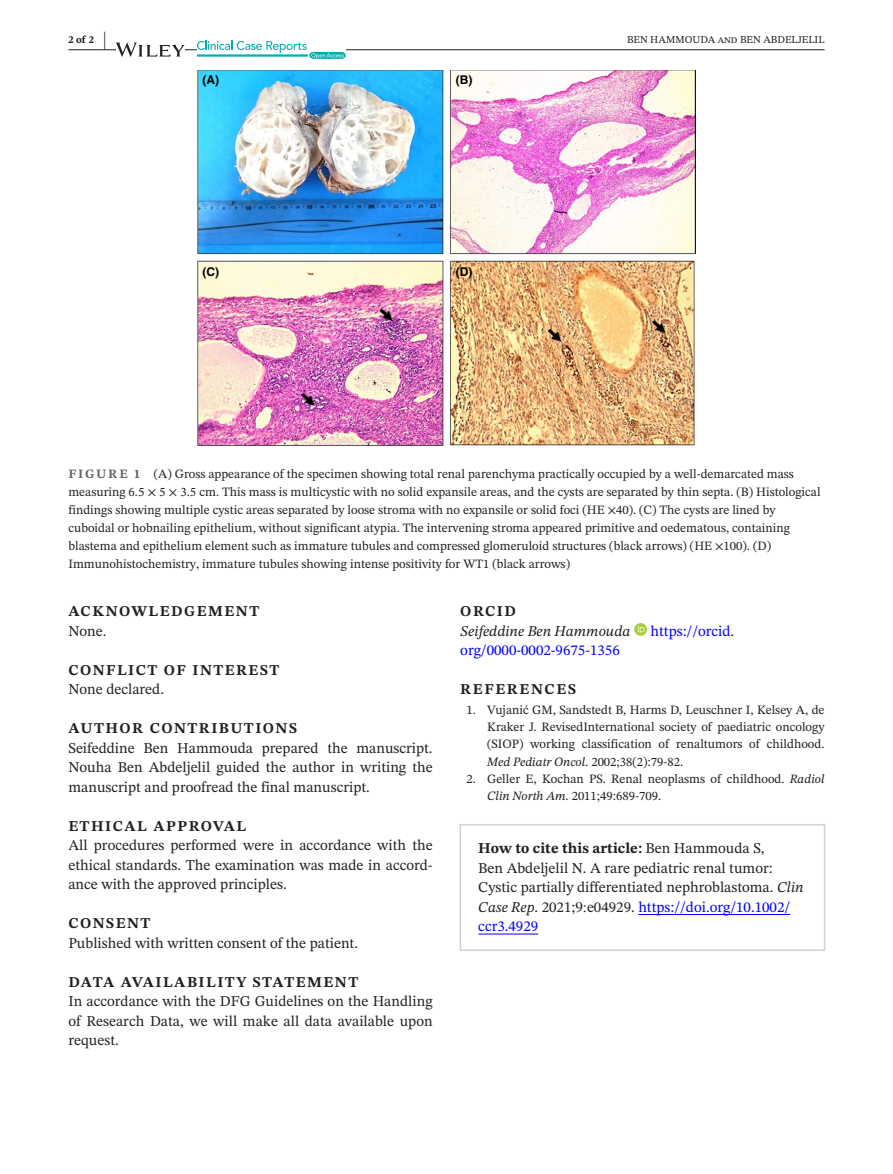
<style>
.page{position:relative;width:893px;height:1174px;background:#fff}
.page>*{position:absolute;margin:0;border:0;box-sizing:border-box;transform-origin:0 0}
.t1{font:15px/19.5px "STIX Two Text";color:#231f20;text-align:justify}
.t2{font:700 15px "STIX Two Text";letter-spacing:.1em;color:#231f20}
.t3{font:15px "STIX Two Text";color:#00f}
.t4{font:italic 15px "STIX Two Text";color:#231f20}
.t5{font:12.75px/18px "STIX Two Text";color:#231f20}
.t6{font:700 12px "Helvetica";color:#000}
.t7{font:10.5px "STIX Two Text";color:#231f20}
.t8{font:700 10.5px "STIX Two Text";color:#231f20}
.s1{font-size:21px}
.s2{font-weight:700;color:#636366}
.s3{font-style:italic}
.s4{font-weight:700}
.s5{font-family:"STIX"}
.s6{color:#00f}
</style>
<div class="page">
<hr style="left:68px;top:49px;width:756px;height:1px;background:#231f20">
<svg style="left:116px;top:43px;width:69px;height:14px"></svg>
<svg style="left:197px;top:41px;width:149px;height:18px"></svg>
<div style="left:460px;top:824px;width:365px;height:127px;border:2px solid #d1d2d4"></div>
<hr style="left:638px;top:914px;width:152px;height:1px;background:#00f">
<hr style="left:478px;top:933px;width:60px;height:1px;background:#00f">
<svg style="left:634px;top:623px;width:13px;height:13px"></svg>
<svg style="left:638px;top:625px;width:7px;height:7px"></svg>
<img style="left:198px;top:70px;width:497px;height:375px">
<p class="t8" style="left:68px;top:32px;width:39px">2 of 2 <span class="s1">|</span></p>
<p class="t7" style="left:627px;top:32px;width:199px">BEN HAMMOUDA and BEN ABDELJELIL</p>
<p class="t6" style="left:202px;top:73px;width:18px">(A)</p>
<p class="t6" style="left:456px;top:73px;width:18px">(B)</p>
<p class="t6" style="left:202px;top:265px;width:18px">(C)</p>
<p class="t6" style="left:456px;top:265px;width:18px">(D)</p>
<p class="t5" style="left:68px;top:464px;width:754px"><span class="s2">FIGURE 1</span> (A) Gross appearance of the specimen showing total renal parenchyma practically occupied by a well-demarcated mass measuring 6.5 × 5 × 3.5 cm. This mass is multicystic with no solid expansile areas, and the cysts are separated by thin septa. (B) Histological findings showing multiple cystic areas separated by loose stroma with no expansile or solid foci (HE ×40). (C) The cysts are lined by cuboidal or hobnailing epithelium, without significant atypia. The intervening stroma appeared primitive and oedematous, containing blastema and epithelium element such as immature tubules and compressed glomeruloid structures (black arrows) (HE ×100). (D)<br>Immunohistochemistry, immature tubules showing intense positivity for WT1 (black arrows)</p>
<p class="t2" style="left:68px;top:600px;width:192px">ACKNOWLEDGEMENT</p>
<p class="t1" style="left:68px;top:621px;width:40px">None.</p>
<p class="t2" style="left:68px;top:659px;width:212px">CONFLICT OF INTEREST</p>
<p class="t1" style="left:68px;top:679px;width:97px">None declared.</p>
<p class="t2" style="left:68px;top:717px;width:230px">AUTHOR CONTRIBUTIONS</p>
<p class="t1" style="left:68px;top:738px;width:366px">Seifeddine Ben Hammouda prepared the manuscript.<br>Nouha Ben Abdeljelil guided the author in writing the manuscript and proofread the final manuscript.</p>
<p class="t2" style="left:68px;top:815px;width:179px">ETHICAL APPROVAL</p>
<p class="t1" style="left:68px;top:835px;width:366px">All procedures performed were in accordance with the ethical standards. The examination was made in accord&shy;ance with the approved principles.</p>
<p class="t2" style="left:68px;top:912px;width:83px">CONSENT</p>
<p class="t1" style="left:68px;top:933px;width:291px">Published with written consent of the patient.</p>
<p class="t2" style="left:68px;top:971px;width:291px">DATA AVAILABILITY STATEMENT</p>
<p class="t1" style="left:68px;top:991px;width:366px">In accordance with the DFG Guidelines on the Handling of Research Data, we will make all data available upon request.</p>
<p class="t2" style="left:460px;top:600px;width:57px">ORCID</p>
<p class="t4" style="left:460px;top:620px;width:172px">Seifeddine Ben Hammouda</p>
<p class="t3" style="left:651px;top:620px;width:85px">https://orcid.</p>
<p class="t3" style="left:460px;top:639px;width:161px">org/0000-0002-9675-1356</p>
<p class="t2" style="left:460px;top:678px;width:117px">REFERENCES</p>
<p class="t5" style="left:487px;top:701px;width:339px;line-height:17.2px;text-align:justify;text-indent:-21px">1. Vujanić GM, Sandstedt B, Harms D, Leuschner I, Kelsey A, de Kraker J. RevisedInternational society of paediatric oncology (SIOP) working classification of renaltumors of childhood.<br><span class="s3">Med Pediatr Oncol</span>. 2002;38(2):79-82.</p>
<p class="t5" style="left:487px;top:770px;width:339px;line-height:17.2px;text-indent:-21px">2. Geller E, Kochan PS. Renal neoplasms of childhood. <span class="s3">Radiol<br>Clin North Am</span>. 2011;49:689-709.</p>
<p class="t1" style="left:478px;top:838px;width:327px;text-align:left"><span class="s4">How to cite this article:</span> Ben Hammouda S,<br>Ben Abdeljelil N. A rare pediatric renal tumor:<br>Cystic partially differentiated nephroblastoma. <span class="s3">Clin Case Rep</span>. 2021;<span class="s5">9:</span>e04929. <span class="s6">https://doi.org/10.1002/ ccr3.4929</span></p>
</div>
